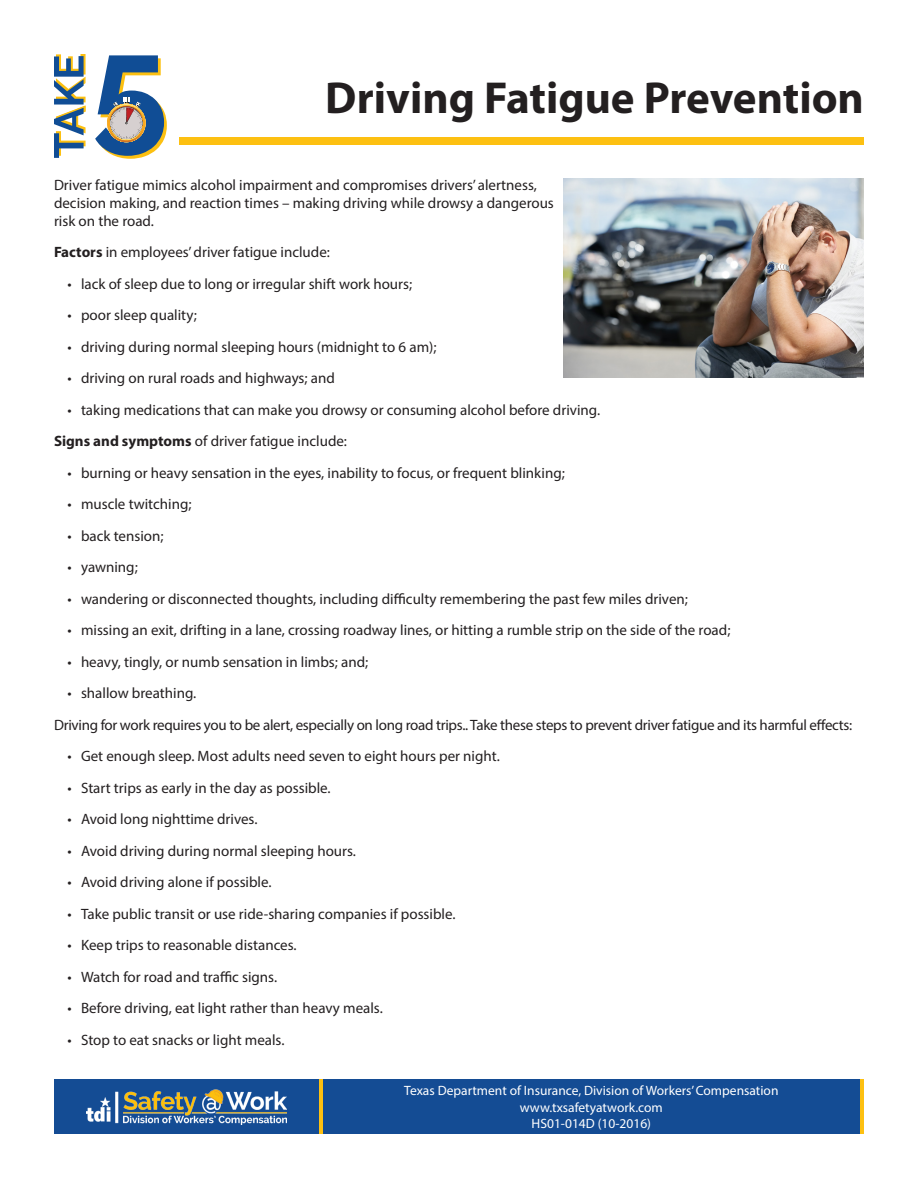
<style>
.page{position:relative;width:918px;height:1188px;background:#fff}
.page>*{position:absolute;margin:0;border:0;box-sizing:border-box;transform-origin:0 0}
.t1{font:700 45px "Myriad Pro";color:#231f20}
.t2{font:15px/18px "Myriad Pro";color:#231f20}
.t3{font:15px/31.5px "Myriad Pro";letter-spacing:-.02em;color:#231f20}
.t4{font:13.5px/16.5px "Myriad Pro";color:#fff;text-align:center}
.s1{font-weight:700}
</style>
<div class="page">
<div style="left:54px;top:1080px;width:810px;height:54px;background:#144c94"></div>
<img style="left:87px;top:1089px;width:199px;height:36px">
<hr style="left:319px;top:1080px;width:4px;height:54px;background:#fdc011">
<hr style="left:860px;top:1080px;width:4px;height:54px;background:#fdc011">
<div style="left:179px;top:138px;width:685px;height:7px;background:#fdc011"></div>
<svg style="left:54px;top:54px;width:32px;height:104px"></svg>
<svg style="left:95px;top:55px;width:72px;height:104px"></svg>
<img style="left:563px;top:178px;width:301px;height:200px">
<h1 class="t1" style="left:325px;top:68px;width:540px">Driving Fatigue Prevention</h1>
<p class="t2" style="left:54px;top:175px;width:501px">Driver fatigue mimics alcohol impairment and compromises drivers’ alertness, decision making, and reaction times – making driving while drowsy a dangerous risk on the road.</p>
<p class="t2" style="left:54px;top:243px;width:277px"><span class="s1">Factors</span> in employees’ driver fatigue include:</p>
<p class="t2" style="left:68px;top:274px;width:346px">• lack of sleep due to long or irregular shift work hours;</p>
<p class="t2" style="left:68px;top:306px;width:131px">• poor sleep quality;</p>
<p class="t2" style="left:68px;top:337px;width:371px">• driving during normal sleeping hours (midnight to 6 am);</p>
<p class="t2" style="left:68px;top:369px;width:269px">• driving on rural roads and highways; and</p>
<p class="t2" style="left:54px;top:394px;width:548px;line-height:31.5px;text-indent:14px">• taking medications that can make you drowsy or consuming alcohol before driving.<br><span class="s1">Signs and symptoms</span> of driver fatigue include:</p>
<p class="t2" style="left:68px;top:463px;width:499px">• burning or heavy sensation in the eyes, inability to focus, or frequent blinking;</p>
<p class="t2" style="left:68px;top:495px;width:126px">• muscle twitching;</p>
<p class="t2" style="left:68px;top:526px;width:98px">• back tension;</p>
<p class="t2" style="left:68px;top:558px;width:72px">• yawning;</p>
<p class="t2" style="left:68px;top:589px;width:622px">• wandering or disconnected thoughts, including difficulty remembering the past few miles driven;</p>
<p class="t2" style="left:68px;top:621px;width:664px">• missing an exit, drifting in a lane, crossing roadway lines, or hitting a rumble strip on the side of the road;</p>
<p class="t2" style="left:68px;top:652px;width:302px">• heavy, tingly, or numb sensation in limbs; and;</p>
<p class="t3" style="left:54px;top:677px;width:800px;text-indent:14px">• shallow breathing.<br>Driving for work requires you to be alert, especially on long road trips.. Take these steps to prevent driver fatigue and its harmful effects:</p>
<p class="t2" style="left:68px;top:747px;width:434px">• Get enough sleep. Most adults need seven to eight hours per night.</p>
<p class="t2" style="left:68px;top:778px;width:265px">• Start trips as early in the day as possible.</p>
<p class="t2" style="left:68px;top:810px;width:192px">• Avoid long nighttime drives.</p>
<p class="t2" style="left:68px;top:841px;width:290px">• Avoid driving during normal sleeping hours.</p>
<p class="t2" style="left:68px;top:873px;width:206px">• Avoid driving alone if possible.</p>
<p class="t2" style="left:68px;top:904px;width:390px">• Take public transit or use ride-sharing companies if possible.</p>
<p class="t2" style="left:68px;top:936px;width:231px">• Keep trips to reasonable distances.</p>
<p class="t2" style="left:68px;top:967px;width:211px">• Watch for road and traffic signs.</p>
<p class="t2" style="left:68px;top:999px;width:317px">• Before driving, eat light rather than heavy meals.</p>
<p class="t2" style="left:68px;top:1030px;width:219px">• Stop to eat snacks or light meals.</p>
<p class="t4" style="left:404px;top:1083px;width:376px">Texas Department of Insurance, Division of Workers’ Compensation www.txsafetyatwork.com<br>HS01-014D (10-2016)</p>
</div>
